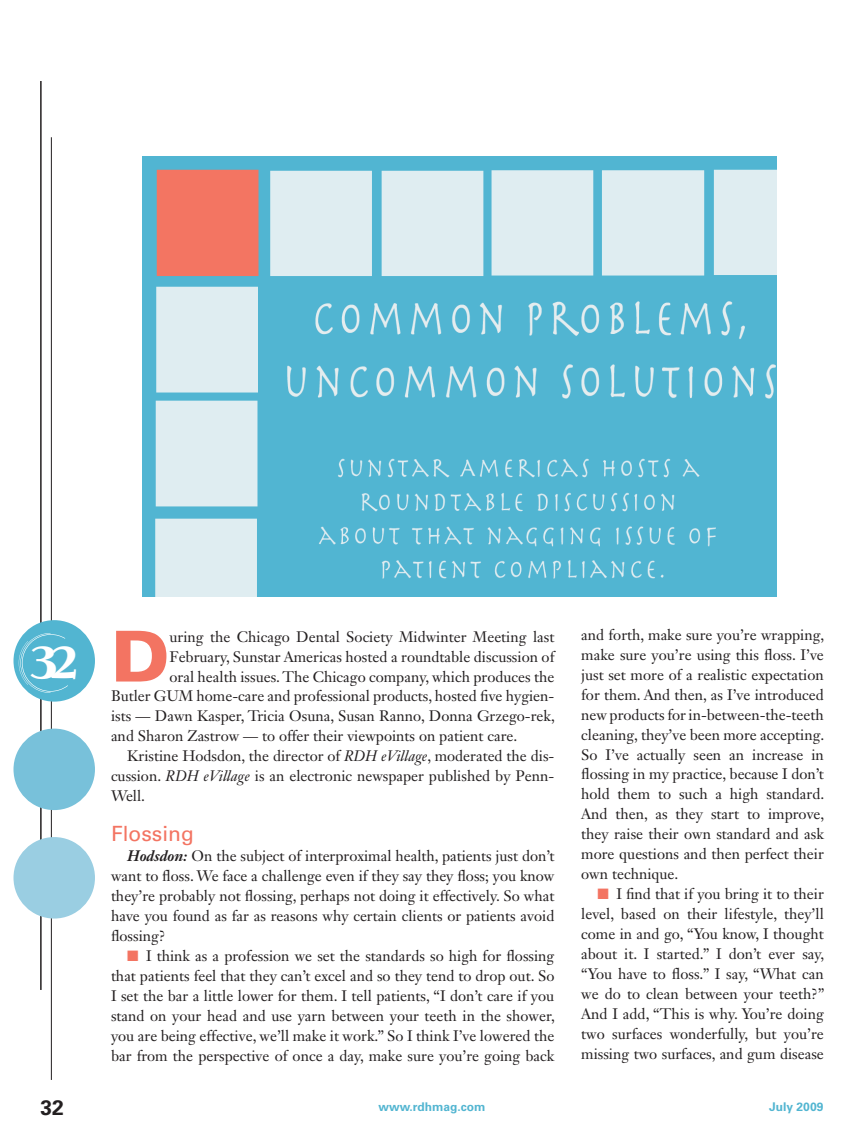
<style>
.page{position:relative;width:864px;height:1134px;background:#fff}
.page>*{position:absolute;margin:0;border:0;box-sizing:border-box;transform-origin:0 0}
.Drop_Cap_3_Lines{font:900 70.2px "Univers LT Std";color:#f37462}
.Section_Page{font:46.5px "Jimbo Std";color:#fff}
.Section_Head{font:21px "Univers LT Std";color:#f37462}
.t1{font:700 21px "Univers LT Std";color:#231f20}
.Body_copy{font:15px/20px "Janson Text LT Std";color:#231f20;text-align:justify}
.Drop_Cap_3_Lines-2{font:15px "Janson Text LT Std";color:#231f20}
.t2{font:700 12px "Univers LT Std";color:#52b5d1}
.s1{font-style:italic}
.s2{font-weight:700;font-style:italic}
.s3{color:#f37462}
</style>
<div class="page">
<hr style="left:40px;top:81px;width:2px;height:909px;background:#231f20">
<hr style="left:51px;top:137px;width:1px;height:943px;background:#231f20">
<div style="left:13px;top:729px;width:82px;height:81px;background:#78c1da;border-radius:50%"></div>
<div style="left:13px;top:837px;width:82px;height:82px;background:#9acee2;border-radius:50%"></div>
<div style="left:13px;top:620px;width:82px;height:82px;background:#52b5d1;border-radius:50%"></div>
<svg style="left:19px;top:633px;width:49px;height:60px"></svg>
<img style="left:143px;top:156px;width:634px;height:441px">
<p class="Section_Page" style="left:30px;top:637px;width:50px">32</p>
<p class="Drop_Cap_3_Lines" style="left:111px;top:612px;width:60px">D</p>
<p class="Drop_Cap_3_Lines-2" style="left:170px;top:627px;width:386px">uring the Chicago Dental Society Midwinter Meeting last</p>
<p class="Drop_Cap_3_Lines-2" style="left:170px;top:647px;width:386px">February, Sunstar Americas hosted a roundtable discussion of</p>
<p class="Drop_Cap_3_Lines-2" style="left:170px;top:667px;width:386px">oral health issues. The Chicago company, which produces the</p>
<p class="Drop_Cap_3_Lines-2" style="left:111px;top:687px;width:445px">Butler GUM home-care and professional products, hosted five hygien-</p>
<p class="Drop_Cap_3_Lines-2" style="left:111px;top:707px;width:445px">ists — Dawn Kasper, Tricia Osuna, Susan Ranno, Donna Grzego-rek,</p>
<p class="Drop_Cap_3_Lines-2" style="left:111px;top:727px;width:408px">and Sharon Zastrow — to offer their viewpoints on patient care.</p>
<p class="Body_copy" style="left:111px;top:746px;width:445px;text-indent:16px">Kristine Hodsdon, the director of <span class="s1">RDH eVillage</span>, moderated the dis&shy;cussion. <span class="s1">RDH eVillage</span> is an electronic newspaper published by Penn-Well.</p>
<p class="Section_Head" style="left:111px;top:821px;width:84px">Flossing</p>
<p class="Body_copy" style="left:111px;top:846px;width:445px;text-indent:16px"><span class="s2">Hodsdon:</span> On the subject of interproximal health, patients just don’t want to floss. We face a challenge even if they say they floss; you know they’re probably not flossing, perhaps not doing it effectively. So what have you found as far as reasons why certain clients or patients avoid flossing?</p>
<p class="Body_copy" style="left:111px;top:946px;width:445px;text-indent:16px"><span class="s3">■</span> I think as a profession we set the standards so high for flossing that patients feel that they can’t excel and so they tend to drop out. So I set the bar a little lower for them. I tell patients, “I don’t care if you stand on your head and use yarn between your teeth in the shower, you are being effective, we’ll make it work.” So I think I’ve lowered the bar from the perspective of once a day, make sure you’re going back</p>
<p class="t1" style="left:40px;top:1095px;width:25px">32</p>
<p class="t2" style="left:379px;top:1100px;width:108px">www.rdhmag.com</p>
<p class="Body_copy" style="left:581px;top:625px;width:245px">and forth, make sure you’re wrapping, make sure you’re using this floss. I’ve just set more of a realistic expectation for them. And then, as I’ve introduced new products for in-between-the-teeth cleaning, they’ve been more accepting.<br>So I’ve actually seen an increase in flossing in my practice, because I don’t hold them to such a high standard.<br>And then, as they start to improve, they raise their own standard and ask more questions and then perfect their own technique.</p>
<p class="Body_copy" style="left:581px;top:884px;width:245px;text-indent:16px"><span class="s3">■</span> I find that if you bring it to their level, based on their lifestyle, they’ll come in and go, “You know, I thought about it. I started.” I don’t ever say, “You have to floss.” I say, “What can we do to clean between your teeth?” And I add, “This is why. You’re doing two surfaces wonderfully, but you’re missing two surfaces, and gum disease</p>
<p class="t2" style="left:769px;top:1100px;width:56px">July 2009</p>
</div>
